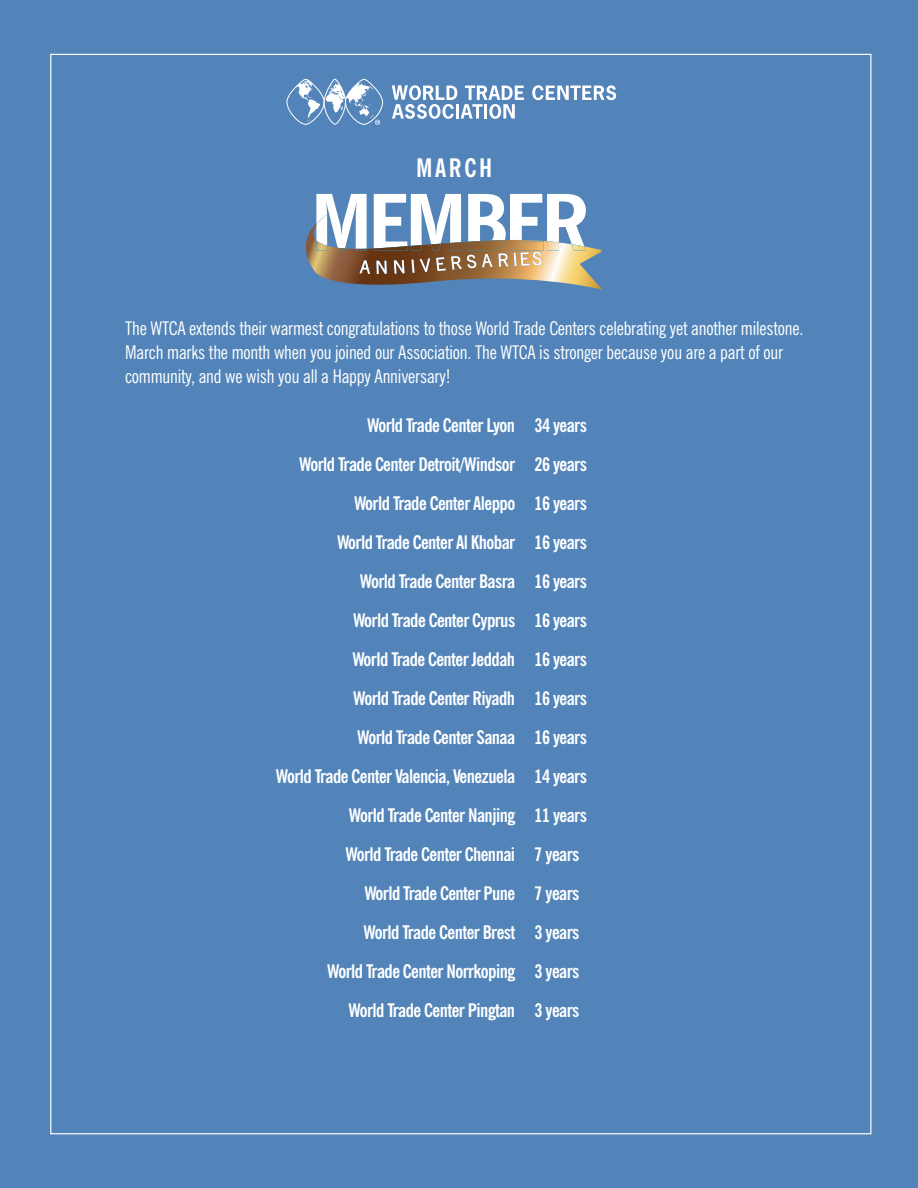
<style>
.page{position:relative;width:918px;height:1188px;background:#5284b9}
.page>*{position:absolute;margin:0;border:0;box-sizing:border-box;transform-origin:0 0}
.t1{font:700 condensed 25.5px "News Gothic BT";letter-spacing:.1em;color:#fff}
.t2{font:condensed 18.9px/24px "News Gothic BT";letter-spacing:-.01em;color:#fff}
.t3{font:700 condensed 18.75px/39px "News Gothic BT";letter-spacing:-.03em;color:#fff;text-align:right}
</style>
<div class="page">
<svg style="left:532px;top:85px;width:84px;height:15px"></svg>
<svg style="left:392px;top:85px;width:132px;height:34px"></svg>
<svg style="left:287px;top:79px;width:96px;height:46px"></svg>
<svg style="left:305px;top:194px;width:296px;height:96px"></svg>
<h1 class="t1" style="left:416px;top:153px;width:77px">MARCH</h1>
<p class="t2" style="left:125px;top:316px;width:680px">The WTCA extends their warmest congratulations to those World Trade Centers celebrating yet another milestone.<br>March marks the month when you joined our Association. The WTCA is stronger because you are a part of our community, and we wish you all a Happy Anniversary!</p>
<p class="t3" style="left:276px;top:405px;width:241px">World Trade Center Lyon<br>World Trade Center Detroit/Windsor<br>World Trade Center Aleppo<br>World Trade Center Al Khobar<br>World Trade Center Basra<br>World Trade Center Cyprus<br>World Trade Center Jeddah<br>World Trade Center Riyadh<br>World Trade Center Sanaa<br>World Trade Center Valencia, Venezuela<br>World Trade Center Nanjing<br>World Trade Center Chennai<br>World Trade Center Pune<br>World Trade Center Brest<br>World Trade Center Norrkoping<br>World Trade Center Pingtan</p>
<p class="t3" style="left:535px;top:405px;width:54px;text-align:left">34 years<br>26 years<br>16 years<br>16 years<br>16 years<br>16 years<br>16 years<br>16 years<br>16 years<br>14 years<br>11 years<br>7 years<br>7 years<br>3 years<br>3 years<br>3 years</p>
</div>
